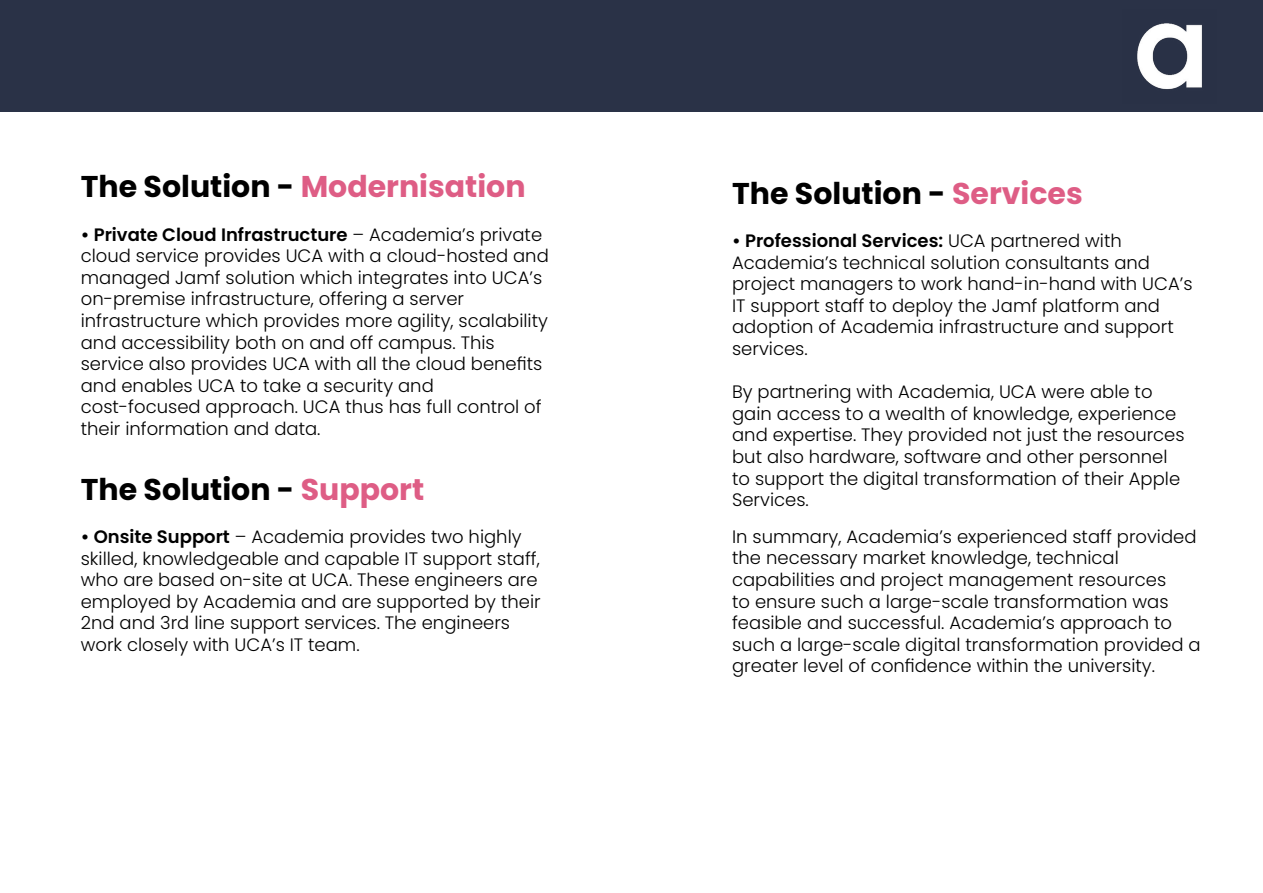
<style>
.page{position:relative;width:1263px;height:893px;background:#fff}
.page>*{position:absolute;margin:0;border:0;box-sizing:border-box;transform-origin:0 0}
.t1{font:700 30px "Poppins";color:#000}
.t2{font:700 30px "Poppins";color:#de5d85}
.t3{font:300 18px/21.6px "Poppins";color:#000}
.s1{color:#000}
.s2{font-weight:600}
.s3{color:#de5d85}
</style>
<div class="page">
<div style="left:0;top:0;width:1263px;height:111px;background:#2a3247"></div>
<img style="left:1137px;top:23px;width:65px;height:67px">
<h1 class="t2" style="left:81px;top:169px;width:446px"><span class="s1">The Solution -</span> Modernisation</h1>
<p class="t3" style="left:81px;top:224px;width:470px"><span class="s2">• Private Cloud Infrastructure</span> – Academia’s private cloud service provides UCA with a cloud-hosted and managed Jamf solution which integrates into UCA’s on-premise infrastructure, offering a server infrastructure which provides more agility, scalability and accessibility both on and off campus. This service also provides UCA with all the cloud benefits and enables UCA to take a security and cost-focused approach. UCA thus has full control of their information and data.</p>
<h1 class="t1" style="left:81px;top:472px;width:345px">The Solution - <span class="s3">Support</span></h1>
<p class="t3" style="left:81px;top:526px;width:461px"><span class="s2">• Onsite Support</span> – Academia provides two highly skilled, knowledgeable and capable IT support staff, who are based on-site at UCA. These engineers are employed by Academia and are supported by their 2nd and 3rd line support services. The engineers work closely with UCA’s IT team.</p>
<h1 class="t1" style="left:732px;top:176px;width:352px">The Solution - <span class="s3">Services</span></h1>
<p class="t3" style="left:732px;top:230px;width:462px"><span class="s2">• Professional Services:</span> UCA partnered with Academia’s technical solution consultants and project managers to work hand-in-hand with UCA’s IT support staff to deploy the Jamf platform and adoption of Academia infrastructure and support services.</p>
<p class="t3" style="left:732px;top:381px;width:454px">By partnering with Academia, UCA were able to gain access to a wealth of knowledge, experience and expertise. They provided not just the resources but also hardware, software and other personnel to support the digital transformation of their Apple Services.</p>
<p class="t3" style="left:732px;top:526px;width:470px">In summary, Academia’s experienced staff provided the necessary market knowledge, technical capabilities and project management resources<br>to ensure such a large-scale transformation was feasible and successful. Academia’s approach to such a large-scale digital transformation provided a greater level of confidence within the university.</p>
</div>
